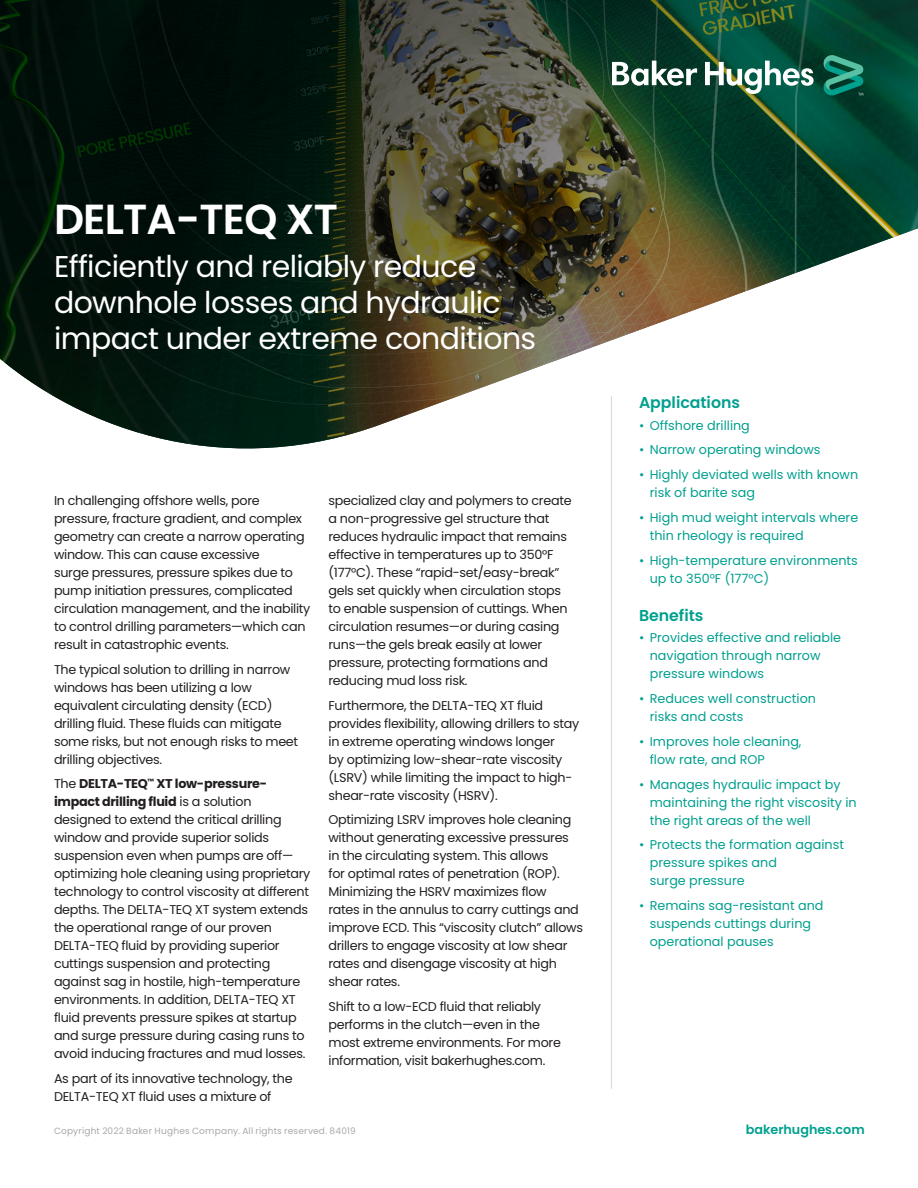
<style>
.page{position:relative;width:918px;height:1188px;background:#fff}
.page>*{position:absolute;margin:0;border:0;box-sizing:border-box;transform-origin:0 0}
._28pt-headline-OFS{font:600 42px "Poppins";letter-spacing:-.02em;color:#fff}
._20pt-subhead-OFS{font:30px/36px "Poppins";letter-spacing:-.02em;color:#fff}
._10_5pt-Sidebar-head{font:600 15.75px "Poppins";color:#00a08f}
._8_5pt-body_text-OFS{font:12.75px/18px "Poppins";letter-spacing:-.025em;color:#231f20}
.t1{font:12.75px/18px "Poppins";color:#00a08f}
.t2{font:600 12.75px "Poppins";color:#00a08f}
.t3{font:9px "Poppins";letter-spacing:.02em;color:#a8a9ad}
.s1{font-weight:700}
</style>
<div class="page">
<img style="left:0;top:0;width:918px;height:449px">
<svg style="left:612px;top:54px;width:252px;height:43px"></svg>
<hr style="left:611px;top:396px;width:1px;height:693px;background:#d9dadc">
<p class="_28pt-headline-OFS" style="left:54px;top:195px;width:285px">DELTA-TEQ XT</p>
<p class="_20pt-subhead-OFS" style="left:54px;top:249px;width:484px">Efficiently and reliably reduce downhole losses and hydraulic impact under extreme conditions</p>
<p class="_8_5pt-body_text-OFS" style="left:54px;top:491px;width:258px">In challenging offshore wells, pore pressure, fracture gradient, and complex geometry can create a narrow operating window. This can cause excessive<br>surge pressures, pressure spikes due to pump initiation pressures, complicated circulation management, and the inability to control drilling parameters—which can result in catastrophic events.</p>
<p class="_8_5pt-body_text-OFS" style="left:54px;top:660px;width:246px">The typical solution to drilling in narrow windows has been utilizing a low equivalent circulating density (ECD) drilling fluid. These fluids can mitigate some risks, but not enough risks to meet drilling objectives.</p>
<p class="_8_5pt-body_text-OFS" style="left:54px;top:775px;width:258px">The <span class="s1">DELTA-TEQ</span><sup>™</sup> <span class="s1">XT low-pressure&shy;impact drilling fluid</span> is a solution designed to extend the critical drilling window and provide superior solids suspension even when pumps are off— optimizing hole cleaning using proprietary technology to control viscosity at different depths. The DELTA-TEQ XT system extends the operational range of our proven DELTA-TEQ fluid by providing superior cuttings suspension and protecting against sag in hostile, high-temperature environments. In addition, DELTA-TEQ XT fluid prevents pressure spikes at startup and surge pressure during casing runs to avoid inducing fractures and mud losses.</p>
<p class="_8_5pt-body_text-OFS" style="left:54px;top:1070px;width:240px">As part of its innovative technology, the<br>DELTA-TEQ XT fluid uses a mixture of</p>
<p class="_8_5pt-body_text-OFS" style="left:328px;top:491px;width:245px">specialized clay and polymers to create a non-progressive gel structure that reduces hydraulic impact that remains effective in temperatures up to 350°F (177°C). These “rapid-set/easy-break” gels set quickly when circulation stops to enable suspension of cuttings. When circulation resumes—or during casing runs—the gels break easily at lower pressure, protecting formations and reducing mud loss risk.</p>
<p class="_8_5pt-body_text-OFS" style="left:328px;top:696px;width:252px">Furthermore, the DELTA-TEQ XT fluid provides flexibility, allowing drillers to stay in extreme operating windows longer<br>by optimizing low-shear-rate viscosity (LSRV) while limiting the impact to high&shy;shear-rate viscosity (HSRV).</p>
<p class="_8_5pt-body_text-OFS" style="left:328px;top:811px;width:256px">Optimizing LSRV improves hole cleaning without generating excessive pressures in the circulating system. This allows<br>for optimal rates of penetration (ROP).<br>Minimizing the HSRV maximizes flow<br>rates in the annulus to carry cuttings and improve ECD. This “viscosity clutch” allows drillers to engage viscosity at low shear rates and disengage viscosity at high shear rates.</p>
<p class="_8_5pt-body_text-OFS" style="left:328px;top:998px;width:234px">Shift to a low-ECD fluid that reliably performs in the clutch—even in the most extreme environments. For more information, visit bakerhughes.com.</p>
<p class="_10_5pt-Sidebar-head" style="left:639px;top:393px;width:103px">Applications</p>
<p class="t1" style="left:639px;top:416px;width:112px">• Offshore drilling</p>
<p class="t1" style="left:639px;top:441px;width:183px">• Narrow operating windows</p>
<p class="t1" style="left:650px;top:466px;width:210px;text-indent:-11px">• Highly deviated wells with known risk of barite sag</p>
<p class="t1" style="left:650px;top:508px;width:210px;text-indent:-11px">• High mud weight intervals where thin rheology is required</p>
<p class="t1" style="left:650px;top:551px;width:210px;text-indent:-11px">• High-temperature environments up to 350°F (177°C)</p>
<p class="_10_5pt-Sidebar-head" style="left:639px;top:606px;width:66px">Benefits</p>
<p class="t1" style="left:650px;top:629px;width:193px;text-indent:-11px">• Provides effective and reliable navigation through narrow pressure windows</p>
<p class="t1" style="left:650px;top:690px;width:168px;text-indent:-11px">• Reduces well construction risks and costs</p>
<p class="t1" style="left:650px;top:732px;width:153px;text-indent:-11px">• Improves hole cleaning, flow rate, and ROP</p>
<p class="t1" style="left:650px;top:775px;width:208px;text-indent:-11px">• Manages hydraulic impact by maintaining the right viscosity in the right areas of the well</p>
<p class="t1" style="left:650px;top:836px;width:196px;text-indent:-11px">• Protects the formation against pressure spikes and<br>surge pressure</p>
<p class="t1" style="left:650px;top:897px;width:175px;text-indent:-11px">• Remains sag-resistant and suspends cuttings during operational pauses</p>
<p class="t3" style="left:54px;top:1126px;width:303px">Copyright 2022 Baker Hughes Company. All rights reserved. 84019</p>
<p class="t2" style="left:746px;top:1122px;width:120px">bakerhughes.com</p>
</div>
